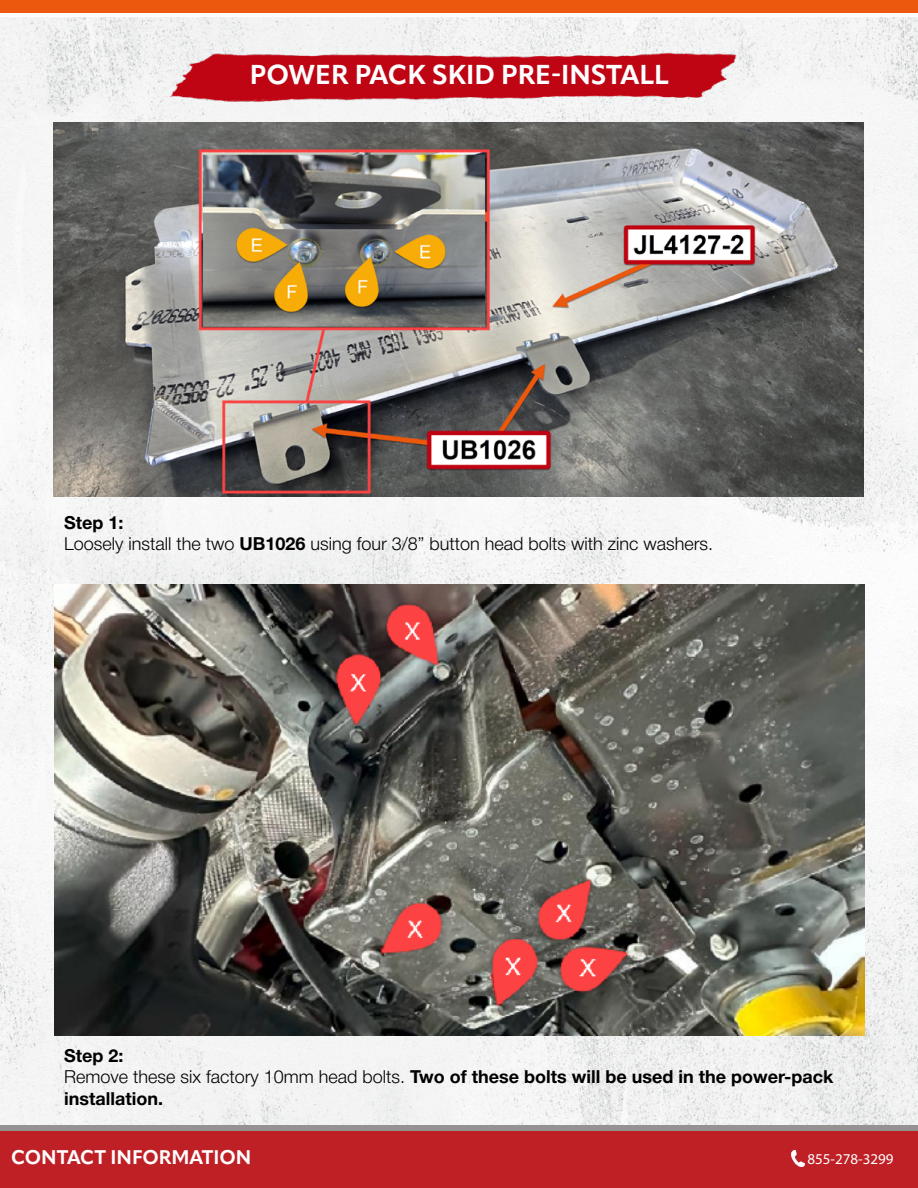
<style>
.page{position:relative;width:918px;height:1188px;background:#fff}
.page>*{position:absolute;margin:0;border:0;box-sizing:border-box;transform-origin:0 0}
.t1{font:700 27px "Apparat";color:#fff}
.t2{font:700 19.5px "Apparat";color:#fff}
.t3{font:700 18px/21.6px "Helvetica Neue";color:#000}
.t4{font:300 18px/21.6px "Helvetica Neue";color:#000}
.t5{font:15px "Myriad Pro";color:#fff}
.s1{font-weight:700}
.s2{font-weight:300}
</style>
<div class="page">
<img style="left:0;top:18px;width:918px;height:1108px">
<div style="left:0;top:0;width:918px;height:12px;background:#eb580e"></div>
<div style="left:0;top:1131px;width:918px;height:57px;background:#bf2026"></div>
<img style="left:791px;top:1150px;width:13px;height:17px">
<div style="left:0;top:1126px;width:918px;height:5px;background:#949391"></div>
<img style="left:54px;top:123px;width:810px;height:374px">
<img style="left:163px;top:51px;width:592px;height:51px">
<img style="left:54px;top:585px;width:810px;height:450px">
<h1 class="t1" style="left:250px;top:58px;width:421px">POWER PACK SKID PRE-INSTALL</h1>
<p class="t4" style="left:64px;top:510px;width:651px"><span class="s1">Step 1:<br></span>Loosely install the two <span class="s1">UB1026</span> using four 3/8” button head bolts with zinc washers.</p>
<p class="t3" style="left:64px;top:1045px;width:771px">Step 2:<br><span class="s2">Remove these six factory 10mm head bolts.</span> Two of these bolts will be used in the power-pack installation.</p>
<p class="t2" style="left:11px;top:1146px;width:242px">CONTACT INFORMATION</p>
<p class="t5" style="left:807px;top:1149px;width:88px">855-278-3299</p>
</div>
